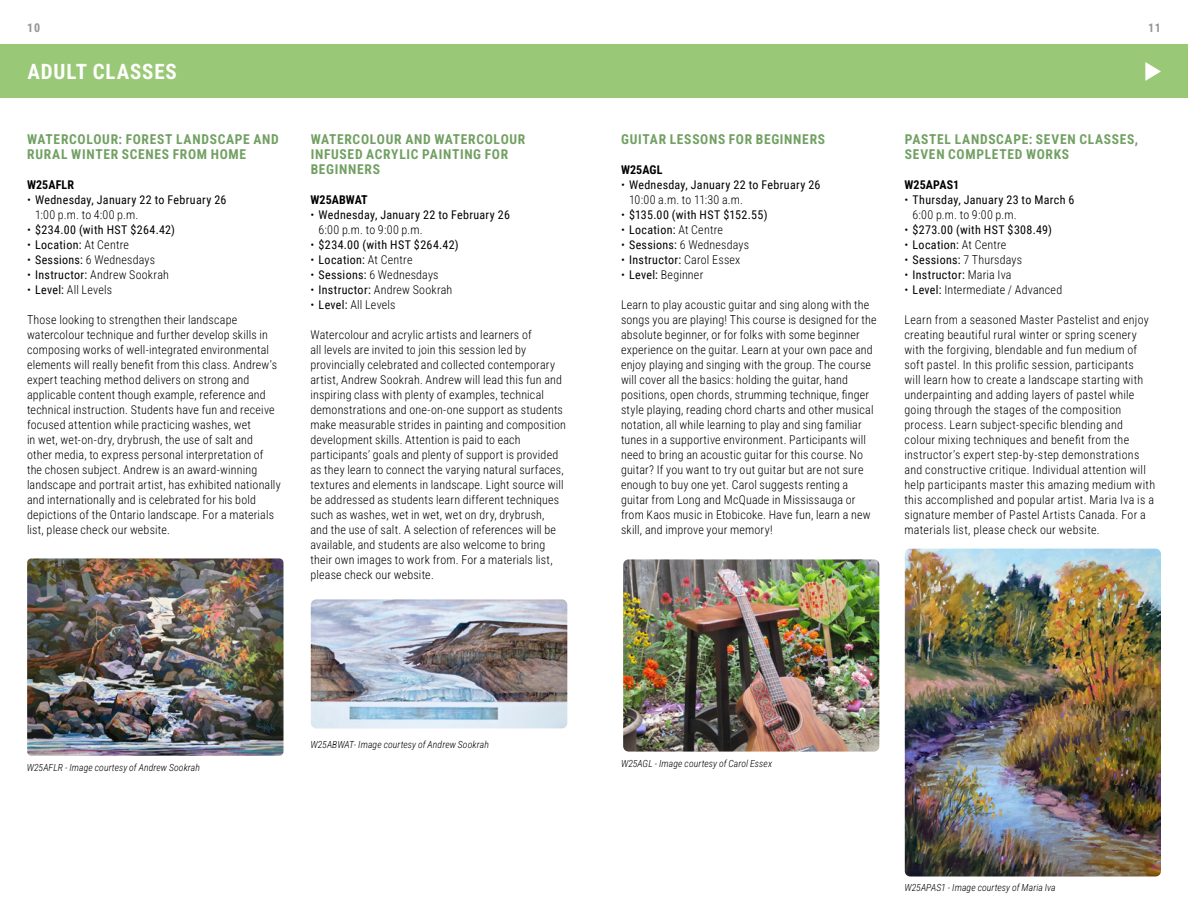
<style>
.page{position:relative;width:1188px;height:918px;background:#fff}
.page>*{position:absolute;margin:0;border:0;box-sizing:border-box;transform-origin:0 0}
.t1{font:700 21px "Roboto Condensed";letter-spacing:.04em;color:#fff}
.t2{font:700 13.5px/15px "Roboto Condensed";letter-spacing:.05em;color:#71a062}
.t3{font:300 12px/15px "Roboto Condensed";letter-spacing:.015em;color:#000}
.t4{font:12px/15px "Roboto Condensed";letter-spacing:.025em;color:#000}
.t5{font:700 12px "Roboto Condensed";letter-spacing:.005em;color:#000}
.t6{font:700 12px "Roboto Condensed";color:#939498}
.t7{font:italic 300 9.75px "Roboto Condensed";letter-spacing:.01em;color:#000}
.s1{font-weight:300}
.s2{font-weight:400}
</style>
<div class="page">
<img style="left:311px;top:599px;width:256px;height:129px">
<div style="left:0;top:45px;width:1188px;height:53px;background:#99c876"></div>
<svg style="left:1145px;top:62px;width:16px;height:19px"></svg>
<img style="left:623px;top:559px;width:256px;height:193px">
<img style="left:27px;top:558px;width:257px;height:198px">
<img style="left:905px;top:549px;width:256px;height:328px">
<p class="t6" style="left:27px;top:20px;width:14px">10</p>
<p class="t6" style="left:1148px;top:20px;width:14px">11</p>
<h1 class="t1" style="left:27px;top:57px;width:151px">ADULT CLASSES</h1>
<p class="t2" style="left:27px;top:131px;width:253px">WATERCOLOUR: FOREST LANDSCAPE AND<br>RURAL WINTER SCENES FROM HOME</p>
<p class="t5" style="left:27px;top:176px;width:49px">W25AFLR</p>
<p class="t4" style="left:35px;top:192px;width:193px;text-indent:-8px"><span class="s1">•</span> Wednesday, January 22 to February 26<br><span class="s1">1:00 p.m. to 4:00 p.m.</span></p>
<p class="t4" style="left:27px;top:222px;width:150px"><span class="s1">•</span> $234.00 (with HST $264.42)</p>
<p class="t3" style="left:27px;top:237px;width:103px">• <span class="s2">Location:</span> At Centre</p>
<p class="t3" style="left:27px;top:252px;width:130px">• <span class="s2">Sessions:</span> 6 Wednesdays</p>
<p class="t3" style="left:27px;top:267px;width:143px">• <span class="s2">Instructor:</span> Andrew Sookrah</p>
<p class="t3" style="left:27px;top:282px;width:87px">• <span class="s2">Level:</span> All Levels</p>
<p class="t3" style="left:27px;top:312px;width:255px">Those looking to strengthen their landscape watercolour technique and further develop skills in composing works of well-integrated environmental elements will really benefit from this class. Andrew’s expert teaching method delivers on strong and applicable content though example, reference and technical instruction. Students have fun and receive focused attention while practicing washes, wet<br>in wet, wet-on-dry, drybrush, the use of salt and other media, to express personal interpretation of the chosen subject. Andrew is an award-winning landscape and portrait artist, has exhibited nationally and internationally and is celebrated for his bold depictions of the Ontario landscape. For a materials list, please check our website.</p>
<p class="t2" style="left:311px;top:131px;width:216px">WATERCOLOUR AND WATERCOLOUR<br>INFUSED ACRYLIC PAINTING FOR<br>BEGINNERS</p>
<p class="t5" style="left:310px;top:191px;width:59px">W25ABWAT</p>
<p class="t4" style="left:319px;top:207px;width:193px;text-indent:-8px"><span class="s1">•</span> Wednesday, January 22 to February 26<br><span class="s1">6:00 p.m. to 9:00 p.m.</span></p>
<p class="t4" style="left:310px;top:237px;width:150px"><span class="s1">•</span> $234.00 (with HST $264.42)</p>
<p class="t3" style="left:310px;top:252px;width:103px">• <span class="s2">Location:</span> At Centre</p>
<p class="t3" style="left:310px;top:267px;width:130px">• <span class="s2">Sessions:</span> 6 Wednesdays</p>
<p class="t3" style="left:310px;top:282px;width:143px">• <span class="s2">Instructor:</span> Andrew Sookrah</p>
<p class="t3" style="left:310px;top:297px;width:87px">• <span class="s2">Level:</span> All Levels</p>
<p class="t3" style="left:310px;top:327px;width:257px">Watercolour and acrylic artists and learners of<br>all levels are invited to join this session led by provincially celebrated and collected contemporary artist, Andrew Sookrah. Andrew will lead this fun and inspiring class with plenty of examples, technical demonstrations and one-on-one support as students make measurable strides in painting and composition development skills. Attention is paid to each participants’ goals and plenty of support is provided as they learn to connect the varying natural surfaces, textures and elements in landscape. Light source will be addressed as students learn different techniques such as washes, wet in wet, wet on dry, drybrush,<br>and the use of salt. A selection of references will be available, and students are also welcome to bring their own images to work from. For a materials list, please check our website.</p>
<p class="t2" style="left:621px;top:131px;width:205px">GUITAR LESSONS FOR BEGINNERS</p>
<p class="t5" style="left:621px;top:161px;width:43px">W25AGL</p>
<p class="t4" style="left:629px;top:177px;width:193px;text-indent:-8px"><span class="s1">•</span> Wednesday, January 22 to February 26<br><span class="s1">10:00 a.m. to 11:30 a.m.</span></p>
<p class="t4" style="left:621px;top:207px;width:148px"><span class="s1">•</span> $135.00 (with HST $152.55)</p>
<p class="t3" style="left:621px;top:222px;width:103px">• <span class="s2">Location:</span> At Centre</p>
<p class="t3" style="left:621px;top:237px;width:130px">• <span class="s2">Sessions:</span> 6 Wednesdays</p>
<p class="t3" style="left:621px;top:252px;width:121px">• <span class="s2">Instructor:</span> Carol Essex</p>
<p class="t3" style="left:621px;top:267px;width:84px">• <span class="s2">Level:</span> Beginner</p>
<p class="t3" style="left:621px;top:297px;width:257px">Learn to play acoustic guitar and sing along with the songs you are playing! This course is designed for the absolute beginner, or for folks with some beginner experience on the guitar. Learn at your own pace and enjoy playing and singing with the group. The course will cover all the basics: holding the guitar, hand positions, open chords, strumming technique, finger style playing, reading chord charts and other musical notation, all while learning to play and sing familiar tunes in a supportive environment. Participants will need to bring an acoustic guitar for this course. No guitar? If you want to try out guitar but are not sure enough to buy one yet. Carol suggests renting a guitar from Long and McQuade in Mississauga or from Kaos music in Etobicoke. Have fun, learn a new skill, and improve your memory!</p>
<p class="t2" style="left:905px;top:131px;width:235px">PASTEL LANDSCAPE: SEVEN CLASSES,<br>SEVEN COMPLETED WORKS</p>
<p class="t5" style="left:904px;top:176px;width:56px">W25APAS1</p>
<p class="t4" style="left:913px;top:192px;width:163px;text-indent:-8px"><span class="s1">•</span> Thursday, January 23 to March 6<br><span class="s1">6:00 p.m. to 9:00 p.m.</span></p>
<p class="t4" style="left:904px;top:222px;width:149px"><span class="s1">•</span> $273.00 (with HST $308.49)</p>
<p class="t3" style="left:904px;top:237px;width:103px">• <span class="s2">Location:</span> At Centre</p>
<p class="t3" style="left:904px;top:252px;width:119px">• <span class="s2">Sessions:</span> 7 Thursdays</p>
<p class="t4" style="left:904px;top:267px;width:109px"><span class="s1">•</span> Instructor: <span class="s1">Maria Iva</span></p>
<p class="t3" style="left:904px;top:282px;width:159px">• <span class="s2">Level:</span> Intermediate / Advanced</p>
<p class="t3" style="left:904px;top:312px;width:252px">Learn from a seasoned Master Pastelist and enjoy creating beautiful rural winter or spring scenery with the forgiving, blendable and fun medium of soft pastel. In this prolific session, participants<br>will learn how to create a landscape starting with underpainting and adding layers of pastel while going through the stages of the composition process. Learn subject-specific blending and colour mixing techniques and benefit from the instructor’s expert step-by-step demonstrations and constructive critique. Individual attention will help participants master this amazing medium with this accomplished and popular artist. Maria Iva is a signature member of Pastel Artists Canada. For a materials list, please check our website.</p>
<p class="t7" style="left:27px;top:761px;width:175px">W25AFLR - Image courtesy of Andrew Sookrah</p>
<p class="t7" style="left:310px;top:738px;width:180px">W25ABWAT- Image courtesy of Andrew Sookrah</p>
<p class="t7" style="left:621px;top:757px;width:153px">W25AGL - Image courtesy of Carol Essex</p>
<p class="t7" style="left:904px;top:881px;width:153px">W25APAS1 - Image courtesy of Maria Iva</p>
</div>
